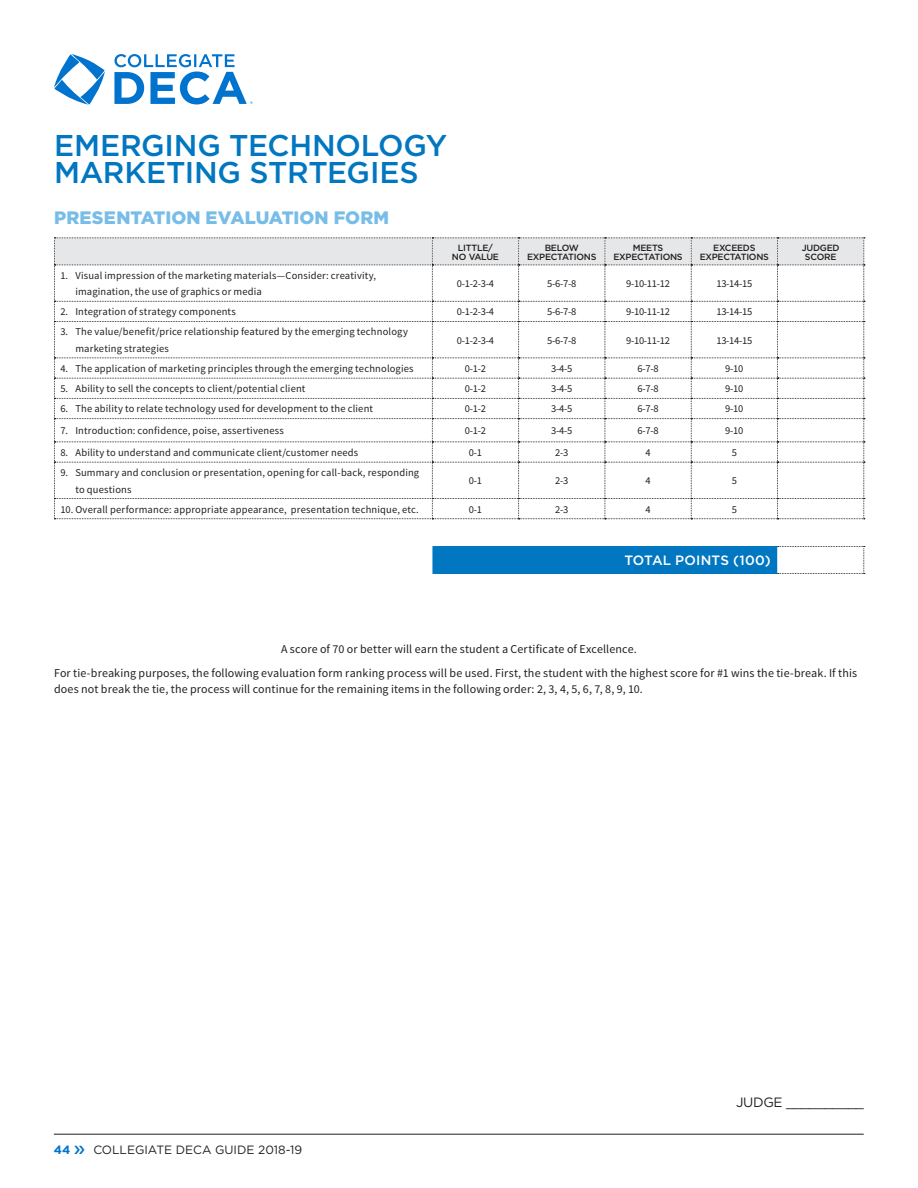
<style>
.page{position:relative;width:918px;height:1188px;background:#fff}
.page>*{position:absolute;margin:0;border:0;box-sizing:border-box;transform-origin:0 0}
.New_Style_Head{font:500 30px/27px "Gotham";letter-spacing:-.01em;color:#0077c0}
.New_Body_Headers{font:900 18px "Gotham";letter-spacing:.005em;color:#78bde8}
.Table_Text{font:500 13.5px "Gotham";letter-spacing:.015em;color:#fff}
.Expectations{font:13.5px "Gotham";letter-spacing:-.025em;color:#231f20}
.New_Style_Text{font:12px/16.5px "Source Sans Pro";letter-spacing:.01em;color:#231f20}
.t1{font:12px "Gotham";color:#231f20}
.t2{font:700 12px "Gotham";color:#0073ce}
.Table_Text-2{font:10.5px/16.5px "Source Sans Pro";letter-spacing:.015em;color:#231f20}
.Expectations-2{font:500 9px "Gotham";letter-spacing:-.025em;color:#231f20}
</style>
<div class="page">
<hr style="left:54px;top:1134px;width:810px;height:1px;background:#231f20">
<svg style="left:54px;top:54px;width:199px;height:51px"></svg>
<div style="left:433px;top:547px;width:344px;height:27px;background:#0077c0"></div>
<hr style="left:433px;top:546px;width:344px;height:1px;background:#0077c0">
<svg style="left:777px;top:546px;width:88px;height:28px"></svg>
<svg style="left:54px;top:238px;width:811px;height:281px"></svg>
<p class="New_Style_Head" style="left:54px;top:131px;width:395px">EMERGING TECHNOLOGY<br>MARKETING STRTEGIES</p>
<p class="New_Body_Headers" style="left:54px;top:205px;width:337px">PRESENTATION EVALUATION FORM</p>
<p class="Expectations-2" style="left:458px;top:241px;width:37px">LITTLE/</p>
<p class="Expectations-2" style="left:452px;top:250px;width:49px">NO VALUE</p>
<p class="Expectations-2" style="left:545px;top:241px;width:36px">BELOW</p>
<p class="Expectations-2" style="left:527px;top:250px;width:71px">EXPECTATIONS</p>
<p class="Expectations-2" style="left:633px;top:241px;width:32px">MEETS</p>
<p class="Expectations-2" style="left:613px;top:250px;width:71px">EXPECTATIONS</p>
<p class="Expectations-2" style="left:713px;top:241px;width:44px">EXCEEDS</p>
<p class="Expectations-2" style="left:700px;top:250px;width:71px">EXPECTATIONS</p>
<p class="Table_Text-2" style="left:75px;top:267px;width:302px;text-indent:-15px">1. Visual impression of the marketing materials—Consider: creativity, imagination, the use of graphics or media</p>
<p class="Table_Text-2" style="left:457px;top:275px;width:39px">0-1-2-3-4</p>
<p class="Table_Text-2" style="left:547px;top:275px;width:31px">5-6-7-8</p>
<p class="Table_Text-2" style="left:626px;top:275px;width:45px">9-10-11-12</p>
<p class="Table_Text-2" style="left:716px;top:275px;width:38px">13-14-15</p>
<p class="Table_Text-2" style="left:60px;top:304px;width:177px">2. Integration of strategy components</p>
<p class="Table_Text-2" style="left:457px;top:304px;width:39px">0-1-2-3-4</p>
<p class="Table_Text-2" style="left:547px;top:304px;width:31px">5-6-7-8</p>
<p class="Table_Text-2" style="left:626px;top:304px;width:45px">9-10-11-12</p>
<p class="Table_Text-2" style="left:716px;top:304px;width:38px">13-14-15</p>
<p class="Table_Text-2" style="left:75px;top:324px;width:334px;text-indent:-15px">3. The value/benefit/price relationship featured by the emerging technology marketing strategies</p>
<p class="Table_Text-2" style="left:457px;top:332px;width:39px">0-1-2-3-4</p>
<p class="Table_Text-2" style="left:547px;top:332px;width:31px">5-6-7-8</p>
<p class="Table_Text-2" style="left:626px;top:332px;width:45px">9-10-11-12</p>
<p class="Table_Text-2" style="left:716px;top:332px;width:38px">13-14-15</p>
<p class="Table_Text-2" style="left:60px;top:360px;width:355px">4. The application of marketing principles through the emerging technologies</p>
<p class="Table_Text-2" style="left:465px;top:360px;width:23px">0-1-2</p>
<p class="Table_Text-2" style="left:551px;top:360px;width:23px">3-4-5</p>
<p class="Table_Text-2" style="left:638px;top:360px;width:23px">6-7-8</p>
<p class="Table_Text-2" style="left:725px;top:360px;width:20px">9-10</p>
<p class="Table_Text-2" style="left:60px;top:381px;width:247px">5. Ability to sell the concepts to client/potential client</p>
<p class="Table_Text-2" style="left:465px;top:381px;width:23px">0-1-2</p>
<p class="Table_Text-2" style="left:551px;top:381px;width:23px">3-4-5</p>
<p class="Table_Text-2" style="left:638px;top:381px;width:23px">6-7-8</p>
<p class="Table_Text-2" style="left:725px;top:381px;width:20px">9-10</p>
<p class="Table_Text-2" style="left:60px;top:401px;width:314px">6. The ability to relate technology used for development to the client</p>
<p class="Table_Text-2" style="left:465px;top:401px;width:23px">0-1-2</p>
<p class="Table_Text-2" style="left:551px;top:401px;width:23px">3-4-5</p>
<p class="Table_Text-2" style="left:638px;top:401px;width:23px">6-7-8</p>
<p class="Table_Text-2" style="left:725px;top:401px;width:20px">9-10</p>
<p class="Table_Text-2" style="left:60px;top:423px;width:225px">7. Introduction: confidence, poise, assertiveness</p>
<p class="Table_Text-2" style="left:465px;top:423px;width:23px">0-1-2</p>
<p class="Table_Text-2" style="left:551px;top:423px;width:23px">3-4-5</p>
<p class="Table_Text-2" style="left:638px;top:423px;width:23px">6-7-8</p>
<p class="Table_Text-2" style="left:725px;top:423px;width:20px">9-10</p>
<p class="Table_Text-2" style="left:60px;top:444px;width:299px">8. Ability to understand and communicate client/customer needs</p>
<p class="Table_Text-2" style="left:469px;top:444px;width:15px">0-1</p>
<p class="Table_Text-2" style="left:555px;top:444px;width:15px">2-3</p>
<p class="Table_Text-2" style="left:645px;top:444px;width:7px">4</p>
<p class="Table_Text-2" style="left:732px;top:444px;width:7px">5</p>
<p class="Table_Text-2" style="left:75px;top:464px;width:345px;text-indent:-15px">9. Summary and conclusion or presentation, opening for call-back, responding to questions</p>
<p class="Table_Text-2" style="left:469px;top:473px;width:15px">0-1</p>
<p class="Table_Text-2" style="left:555px;top:473px;width:15px">2-3</p>
<p class="Table_Text-2" style="left:645px;top:473px;width:7px">4</p>
<p class="Table_Text-2" style="left:732px;top:473px;width:7px">5</p>
<p class="Table_Text-2" style="left:60px;top:501px;width:360px">10. Overall performance: appropriate appearance, presentation technique, etc.</p>
<p class="Table_Text-2" style="left:469px;top:501px;width:15px">0-1</p>
<p class="Table_Text-2" style="left:555px;top:501px;width:15px">2-3</p>
<p class="Table_Text-2" style="left:645px;top:501px;width:7px">4</p>
<p class="Table_Text-2" style="left:732px;top:501px;width:7px">5</p>
<p class="Table_Text" style="left:624px;top:552px;width:148px">TOTAL POINTS (100)</p>
<p class="Expectations-2" style="left:802px;top:241px;width:39px">JUDGED</p>
<p class="Expectations-2" style="left:805px;top:250px;width:33px">SCORE</p>
<p class="New_Style_Text" style="left:281px;top:641px;width:357px">A score of 70 or better will earn the student a Certificate of Excellence.</p>
<p class="New_Style_Text" style="left:54px;top:665px;width:805px">For tie-breaking purposes, the following evaluation form ranking process will be used. First, the student with the highest score for #1 wins the tie-break. If this does not break the tie, the process will continue for the remaining items in the following order: 2, 3, 4, 5, 6, 7, 8, 9, 10.</p>
<p class="t2" style="left:54px;top:1142px;width:18px">44</p>
<p class="t1" style="left:93px;top:1142px;width:210px">COLLEGIATE DECA GUIDE 2018-19</p>
<p class="Expectations" style="left:736px;top:1094px;width:129px">JUDGE __________</p>
</div>
